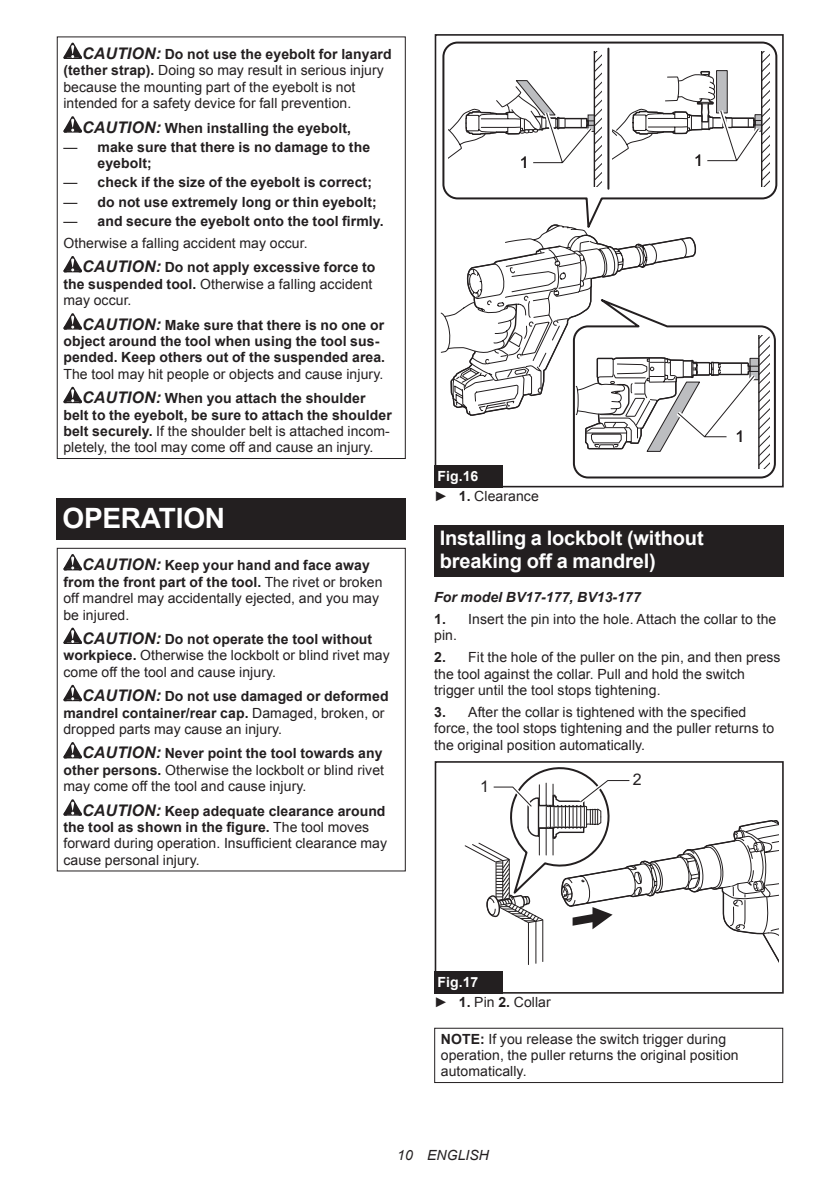
<style>
.page{position:relative;width:840px;height:1191px;background:#fff}
.page>*{position:absolute;margin:0;border:0;box-sizing:border-box;transform-origin:0 0}
.t1{font:700 28px "Arial";letter-spacing:-.01em;color:#fff}
.t2{font:700 20px/23.4px "Arial";letter-spacing:-.01em;color:#fff}
.t3{font:16px "Arial";color:#231f20}
.t4{font:14px/16.4px "Arial";letter-spacing:.005em;color:#231f20}
.t5{font:700 14px/16.4px "Arial";letter-spacing:.005em;color:#231f20}
.t6{font:italic 700 14px "Arial";letter-spacing:.005em;color:#231f20}
.t7{font:italic 14px "Arial";letter-spacing:.005em;color:#231f20}
.s1{font-weight:700;font-style:italic;font-size:16px}
.s2{font-weight:700}
.s3{font-style:italic;font-size:16px}
.s4{font-weight:400}
.s5{font-weight:700;color:#fff}
</style>
<div class="page">
<svg style="left:63px;top:43px;width:19px;height:16px"></svg>
<svg style="left:63px;top:116px;width:19px;height:17px"></svg>
<svg style="left:63px;top:256px;width:19px;height:16px"></svg>
<svg style="left:63px;top:313px;width:19px;height:16px"></svg>
<svg style="left:63px;top:387px;width:19px;height:16px"></svg>
<div style="left:57px;top:36px;width:348px;height:423px;border:1px solid #231f20"></div>
<div style="left:57px;top:499px;width:348px;height:41px;background:#231f20"></div>
<svg style="left:63px;top:554px;width:19px;height:16px"></svg>
<svg style="left:63px;top:627px;width:19px;height:17px"></svg>
<svg style="left:63px;top:685px;width:19px;height:16px"></svg>
<svg style="left:63px;top:742px;width:19px;height:16px"></svg>
<svg style="left:63px;top:799px;width:19px;height:16px"></svg>
<div style="left:57px;top:548px;width:348px;height:323px;border:1px solid #231f20"></div>
<svg style="left:443px;top:41px;width:334px;height:435px"></svg>
<hr style="left:607px;top:49px;width:2px;height:140px;background:#231f20">
<div style="left:434px;top:34px;width:349px;height:453px;border:2px solid #231f20"></div>
<svg style="left:440px;top:52px;width:329px;height:433px"></svg>
<div style="left:434px;top:465px;width:68px;height:22px;background:#231f20"></div>
<div style="left:434px;top:525px;width:348px;height:52px;background:#231f20"></div>
<div style="left:434px;top:761px;width:349px;height:232px;border:2px solid #231f20"></div>
<svg style="left:464px;top:767px;width:314px;height:221px"></svg>
<div style="left:434px;top:971px;width:68px;height:22px;background:#231f20"></div>
<div style="left:434px;top:1027px;width:348px;height:56px;border:1px solid #231f20"></div>
<p class="t4" style="left:63px;top:46px;width:329px;text-indent:19px"><span class="s1">CAUTION:</span> <span class="s2">Do not use the eyebolt for lanyard (tether strap).</span> Doing so may result in serious injury because the mounting part of the eyebolt is not intended for a safety device for fall prevention.</p>
<p class="t5" style="left:82px;top:120px;width:270px"><span class="s3">CAUTION:</span> When installing the eyebolt,</p>
<p class="t5" style="left:97px;top:139px;width:274px;text-indent:-34px"><span class="s4">—</span> make sure that there is no damage to the eyebolt;</p>
<p class="t5" style="left:63px;top:174px;width:310px"><span class="s4">—</span> check if the size of the eyebolt is correct;</p>
<p class="t5" style="left:63px;top:194px;width:315px"><span class="s4">—</span> do not use extremely long or thin eyebolt;</p>
<p class="t5" style="left:63px;top:210px;width:321px;line-height:22px"><span class="s4">—</span> and secure the eyebolt onto the tool firmly.<br><span class="s4">Otherwise a falling accident may occur.</span></p>
<p class="t5" style="left:63px;top:259px;width:313px;text-indent:19px"><span class="s3">CAUTION:</span> Do not apply excessive force to the suspended tool. <span class="s4">Otherwise a falling accident may occur.</span></p>
<p class="t5" style="left:63px;top:317px;width:323px;text-indent:19px"><span class="s3">CAUTION:</span> Make sure that there is no one or object around the tool when using the tool sus&shy;pended. Keep others out of the suspended area.</p>
<p class="t4" style="left:63px;top:361px;width:321px;line-height:24.4px;text-align:center">The tool may hit people or objects and cause injury.<br><span class="s1">CAUTION:</span> <span class="s2">When you attach the shoulder</span></p>
<p class="t4" style="left:63px;top:406px;width:330px"><span class="s2">belt to the eyebolt, be sure to attach the shoulder belt securely.</span> If the shoulder belt is attached incom&shy;pletely, the tool may come off and cause an injury.</p>
<h1 class="t1" style="left:62px;top:499px;width:164px">OPERATION</h1>
<p class="t4" style="left:63px;top:557px;width:320px;text-indent:19px"><span class="s1">CAUTION:</span> <span class="s2">Keep your hand and face away from the front part of the tool.</span> The rivet or broken off mandrel may accidentally ejected, and you may be injured.</p>
<p class="t4" style="left:63px;top:631px;width:327px;text-indent:19px"><span class="s1">CAUTION:</span> <span class="s2">Do not operate the tool without workpiece.</span> Otherwise the lockbolt or blind rivet may come off the tool and cause injury.</p>
<p class="t5" style="left:63px;top:688px;width:326px;text-indent:19px"><span class="s3">CAUTION:</span> Do not use damaged or deformed mandrel container/rear cap. <span class="s4">Damaged, broken, or dropped parts may cause an injury.</span></p>
<p class="t4" style="left:63px;top:745px;width:322px;text-align:justify;text-indent:19px"><span class="s1">CAUTION:</span> <span class="s2">Never point the tool towards any other persons.</span> Otherwise the lockbolt or blind rivet may come off the tool and cause injury.</p>
<p class="t4" style="left:63px;top:802px;width:325px;text-indent:19px"><span class="s1">CAUTION:</span> <span class="s2">Keep adequate clearance around the tool as shown in the figure.</span> The tool moves forward during operation. Insufficient clearance may cause personal injury.</p>
<p class="t3" style="left:519px;top:151px;width:10px">1</p>
<p class="t3" style="left:693px;top:149px;width:10px">1</p>
<p class="t3" style="left:735px;top:425px;width:10px">1</p>
<p class="t4" style="left:434px;top:465px;width:106px;line-height:20.2px"><span class="s5">Fig.16<br></span>► <span class="s2">1.</span> Clearance</p>
<h2 class="t2" style="left:439px;top:526px;width:265px">Installing a lockbolt (without breaking off a mandrel)</h2>
<p class="t6" style="left:434px;top:587px;width:208px">For model BV17-177, BV13-177</p>
<p class="t4" style="left:434px;top:610px;width:343px"><span class="s2">1.</span> Insert the pin into the hole. Attach the collar to the pin.</p>
<p class="t4" style="left:434px;top:649px;width:348px"><span class="s2">2.</span> Fit the hole of the puller on the pin, and then press the tool against the collar. Pull and hold the switch trigger until the tool stops tightening.</p>
<p class="t4" style="left:434px;top:703px;width:341px"><span class="s2">3.</span> After the collar is tightened with the specified force, the tool stops tightening and the puller returns to the original position automatically.</p>
<p class="t3" style="left:480px;top:775px;width:10px">1</p>
<p class="t3" style="left:632px;top:768px;width:10px">2</p>
<p class="t4" style="left:434px;top:971px;width:118px;line-height:20.2px"><span class="s5">Fig.17<br></span>► <span class="s2">1.</span> Pin <span class="s2">2.</span> Collar</p>
<p class="t4" style="left:440px;top:1030px;width:299px"><span class="s2">NOTE:</span> If you release the switch trigger during operation, the puller returns the original position automatically.</p>
<p class="t7" style="left:397px;top:1146px;width:93px">10 ENGLISH</p>
</div>
